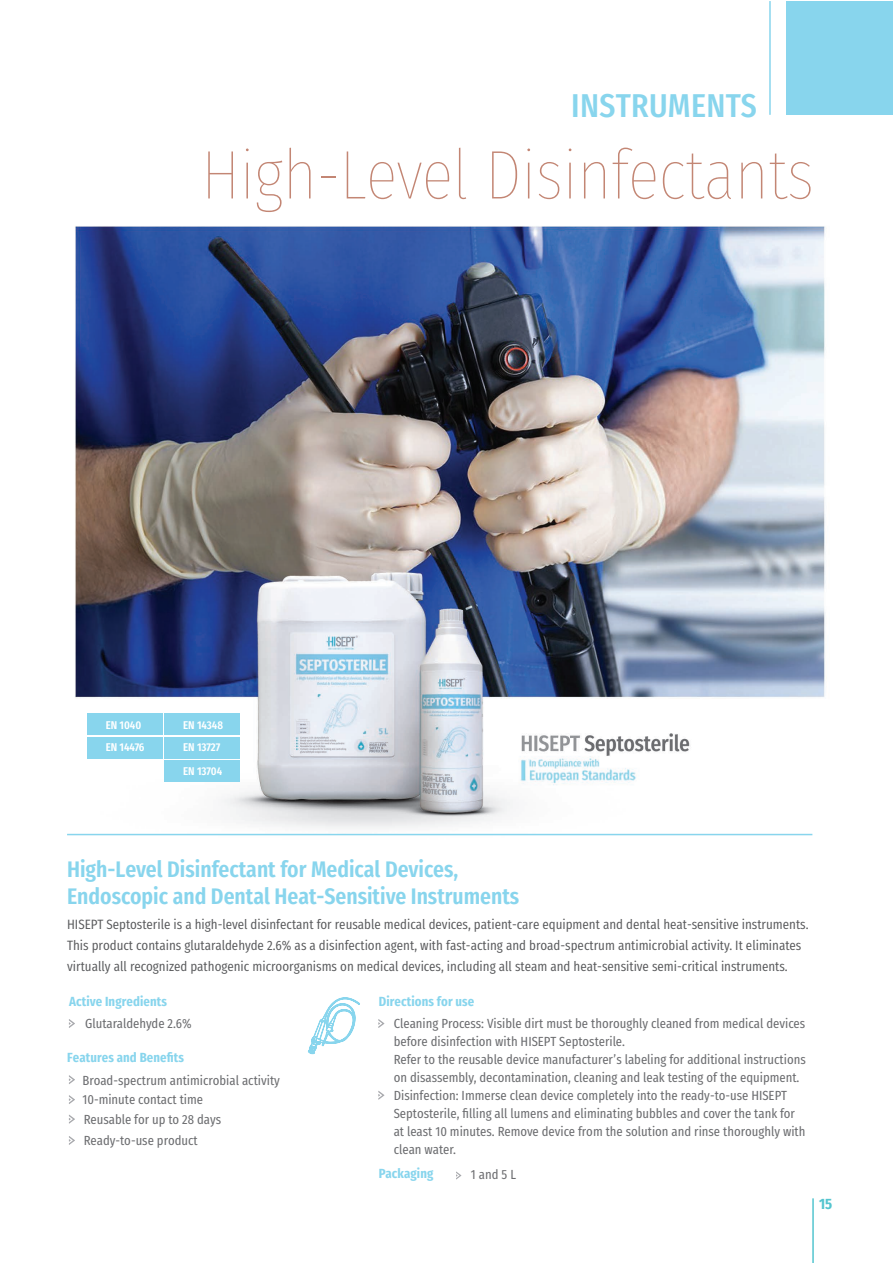
<style>
.page{position:relative;width:893px;height:1263px;background:#fff}
.page>*{position:absolute;margin:0;border:0;box-sizing:border-box;transform-origin:0 0}
.t1{font:100 69px "Fira Sans Condensed";letter-spacing:-.01em;color:#c38674}
.t2{font:500 33px "Fira Sans Condensed";letter-spacing:.01em;color:#88d5ed}
.t3{font:600 22.5px "Fira Sans Condensed";color:#88d5ed}
.t4{font:700 15px "Fira Sans Condensed";color:#54c5cf}
.t5{font:13.5px/21px "Fira Sans Condensed";color:#57585a}
.t6{font:13.2px/18px "Fira Sans Condensed";color:#6c6d70}
.t7{font:700 13.2px "Fira Sans Condensed";letter-spacing:.01em;color:#88d5ed}
.t8{font:600 11.25px "Fira Sans Condensed";color:#fff}
</style>
<div class="page">
<img style="left:67px;top:226px;width:760px;height:610px">
<svg style="left:69px;top:1019px;width:6px;height:9px"></svg>
<svg style="left:378px;top:1019px;width:6px;height:9px"></svg>
<svg style="left:378px;top:1091px;width:6px;height:9px"></svg>
<svg style="left:69px;top:1075px;width:6px;height:9px"></svg>
<svg style="left:69px;top:1095px;width:6px;height:9px"></svg>
<svg style="left:69px;top:1114px;width:6px;height:10px"></svg>
<svg style="left:69px;top:1136px;width:6px;height:9px"></svg>
<svg style="left:308px;top:997px;width:52px;height:58px"></svg>
<div style="left:87px;top:713px;width:75px;height:22px;background:#88d5ed"></div>
<div style="left:87px;top:737px;width:75px;height:21px;background:#88d5ed"></div>
<div style="left:164px;top:713px;width:76px;height:22px;background:#88d5ed"></div>
<div style="left:164px;top:737px;width:76px;height:21px;background:#88d5ed"></div>
<div style="left:164px;top:761px;width:76px;height:21px;background:#88d5ed"></div>
<hr style="left:67px;top:834px;width:745px;height:1px;background:#88d5ed">
<div style="left:786px;top:1px;width:107px;height:114px;background:#88d5ed"></div>
<hr style="left:769px;top:1px;width:2px;height:114px;background:#88d5ed">
<hr style="left:812px;top:1198px;width:2px;height:65px;background:#54c5cf">
<svg style="left:456px;top:1171px;width:5px;height:8px"></svg>
<p class="t2" style="left:571px;top:75px;width:187px">INSTRUMENTS</p>
<p class="t1" style="left:201px;top:111px;width:615px">High-Level Disinfectants</p>
<p class="t8" style="left:106px;top:715px;width:37px">EN 1040</p>
<p class="t8" style="left:106px;top:737px;width:40px">EN 14476</p>
<p class="t8" style="left:183px;top:715px;width:41px">EN 14348</p>
<p class="t8" style="left:183px;top:737px;width:39px">EN 13727</p>
<p class="t8" style="left:183px;top:761px;width:41px">EN 13704</p>
<p class="t3" style="left:67px;top:848px;width:393px">High-Level Disinfectant for Medical Devices,</p>
<p class="t3" style="left:67px;top:875px;width:454px">Endoscopic and Dental Heat-Sensitive Instruments</p>
<p class="t5" style="left:67px;top:912px;width:743px">HISEPT Septosterile is a high-level disinfectant for reusable medical devices, patient-care equipment and dental heat-sensitive instruments.<br>This product contains glutaraldehyde 2.6% as a disinfection agent, with fast-acting and broad-spectrum antimicrobial activity. It eliminates virtually all recognized pathogenic microorganisms on medical devices, including all steam and heat-sensitive semi-critical instruments.</p>
<p class="t7" style="left:69px;top:989px;width:99px">Active Ingredients</p>
<p class="t6" style="left:85px;top:1013px;width:108px">Glutaraldehyde 2.6%</p>
<p class="t7" style="left:379px;top:989px;width:97px">Directions for use</p>
<p class="t6" style="left:394px;top:1013px;width:413px">Cleaning Process: Visible dirt must be thoroughly cleaned from medical devices before disinfection with HISEPT Septosterile.</p>
<p class="t6" style="left:394px;top:1049px;width:414px">Refer to the reusable device manufacturer’s labeling for additional instructions on disassembly, decontamination, cleaning and leak testing of the equipment.</p>
<p class="t6" style="left:394px;top:1085px;width:413px">Disinfection: Immerse clean device completely into the ready-to-use HISEPT Septosterile, filling all lumens and eliminating bubbles and cover the tank for at least 10 minutes. Remove device from the solution and rinse thoroughly with clean water.</p>
<p class="t7" style="left:67px;top:1045px;width:118px">Features and Benefits</p>
<p class="t6" style="left:82px;top:1069px;width:199px">Broad-spectrum antimicrobial activity</p>
<p class="t6" style="left:82px;top:1089px;width:122px">10-minute contact time</p>
<p class="t6" style="left:84px;top:1109px;width:139px">Reusable for up to 28 days</p>
<p class="t6" style="left:84px;top:1130px;width:115px">Ready-to-use product</p>
<p class="t7" style="left:379px;top:1162px;width:56px">Packaging</p>
<p class="t6" style="left:471px;top:1164px;width:47px">1 and 5 L</p>
<p class="t4" style="left:819px;top:1190px;width:15px">15</p>
</div>
